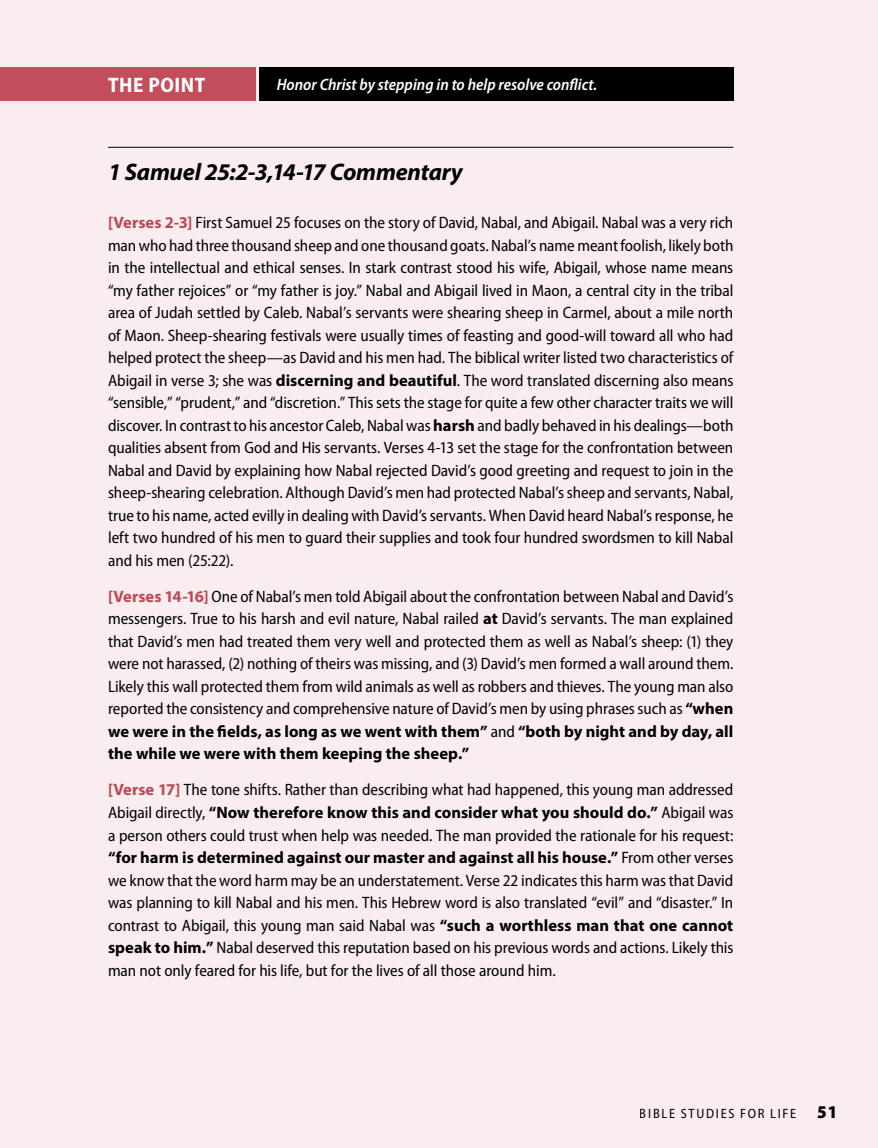
<style>
.page{position:relative;width:878px;height:1148px;background:#f9edef}
.page>*{position:absolute;margin:0;border:0;box-sizing:border-box;transform-origin:0 0}
.t1{font:italic 700 24px "Myriad Pro";letter-spacing:-.01em;color:#000}
.t2{font:700 semi-condensed 21px "Myriad Pro";letter-spacing:.025em;color:#fff}
.t3{font:semi-condensed 16.5px/22.5px "Myriad Pro";letter-spacing:-.005em;color:#000;text-align:justify}
.t4{font:italic 600 semi-condensed 16.5px "Myriad Pro";color:#fff}
.t5{font:semi-condensed 13.5px "Myriad Pro";letter-spacing:.125em;color:#000}
.s1{font-weight:700;font-stretch:normal;color:#c24e5c}
.s2{font-weight:700;font-stretch:normal}
.s3{font-weight:900;font-size:18px}
</style>
<div class="page">
<div style="left:259px;top:68px;width:474px;height:33px;background:#000"></div>
<div style="left:0;top:68px;width:256px;height:33px;background:#c24e5c"></div>
<hr style="left:108px;top:147px;width:625px;height:1px;background:#000">
<p class="t2" style="left:108px;top:73px;width:98px">THE POINT</p>
<p class="t4" style="left:277px;top:76px;width:322px">Honor Christ by stepping in to help resolve conflict.</p>
<h1 class="t1" style="left:108px;top:156px;width:356px">1 Samuel 25:2-3,14-17 Commentary</h1>
<p class="t3" style="left:108px;top:212px;width:627px"><span class="s1">[Verses 2-3]</span> First Samuel 25 focuses on the story of David, Nabal, and Abigail. Nabal was a very rich man who had three thousand sheep and one thousand goats. Nabal’s name meant foolish, likely both in the intellectual and ethical senses. In stark contrast stood his wife, Abigail, whose name means “my father rejoices” or “my father is joy.” Nabal and Abigail lived in Maon, a central city in the tribal area of Judah settled by Caleb. Nabal’s servants were shearing sheep in Carmel, about a mile north of Maon. Sheep-shearing festivals were usually times of feasting and good-will toward all who had helped protect the sheep—as David and his men had. The biblical writer listed two characteristics of Abigail in verse 3; she was <span class="s2">discerning and beautiful</span>. The word translated discerning also means “sensible,” “prudent,” and “discretion.” This sets the stage for quite a few other character traits we will discover. In contrast to his ancestor Caleb, Nabal was <span class="s2">harsh</span> and badly behaved in his dealings—both qualities absent from God and His servants. Verses 4-13 set the stage for the confrontation between Nabal and David by explaining how Nabal rejected David’s good greeting and request to join in the sheep-shearing celebration. Although David’s men had protected Nabal’s sheep and servants, Nabal, true to his name, acted evilly in dealing with David’s servants. When David heard Nabal’s response, he left two hundred of his men to guard their supplies and took four hundred swordsmen to kill Nabal and his men (25:22).</p>
<p class="t3" style="left:108px;top:585px;width:627px"><span class="s1">[Verses 14-16]</span> One of Nabal’s men told Abigail about the confrontation between Nabal and David’s messengers. True to his harsh and evil nature, Nabal railed <span class="s2">at</span> David’s servants. The man explained that David’s men had treated them very well and protected them as well as Nabal’s sheep: (1) they were not harassed, (2) nothing of theirs was missing, and (3) David’s men formed a wall around them.<br>Likely this wall protected them from wild animals as well as robbers and thieves. The young man also reported the consistency and comprehensive nature of David’s men by using phrases such as <span class="s2">“when we were in the fields, as long as we went with them”</span> and <span class="s2">“both by night and by day, all the while we were with them keeping the sheep.”</span></p>
<p class="t3" style="left:108px;top:779px;width:627px"><span class="s1">[Verse 17]</span> The tone shifts. Rather than describing what had happened, this young man addressed Abigail directly, <span class="s2">“Now therefore know this and consider what you should do.”</span> Abigail was a person others could trust when help was needed. The man provided the rationale for his request: <span class="s2">“for harm is determined against our master and against all his house.”</span> From other verses we know that the word harm may be an understatement. Verse 22 indicates this harm was that David was planning to kill Nabal and his men. This Hebrew word is also translated “evil” and “disaster.” In contrast to Abigail, this young man said Nabal was <span class="s2">“such a worthless man that one cannot speak to him.”</span> Nabal deserved this reputation based on his previous words and actions. Likely this man not only feared for his life, but for the lives of all those around him.</p>
<p class="t5" style="left:639px;top:1106px;width:199px">BIBLE STUDIES FOR LIFE <span class="s3">51</span></p>
</div>
